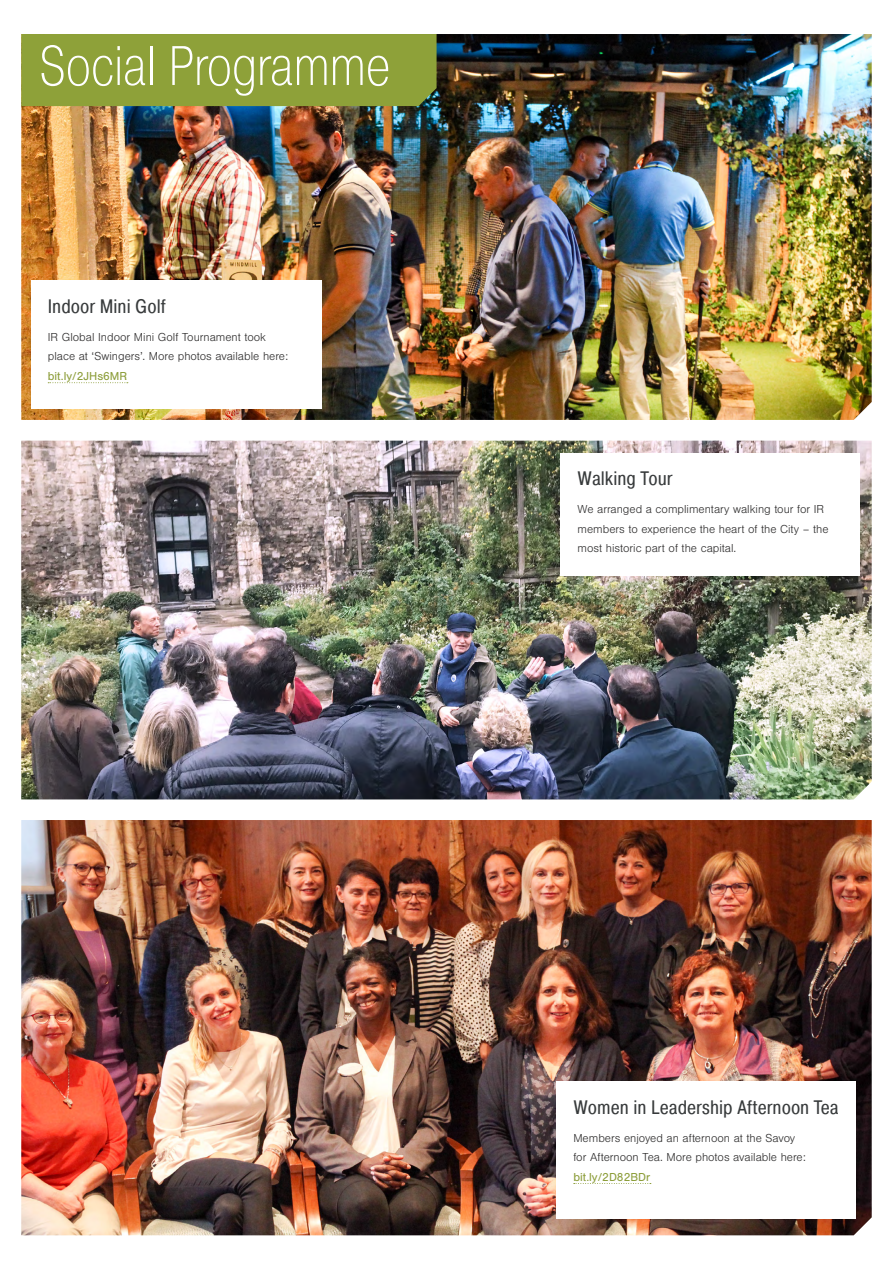
<style>
.page{position:relative;width:893px;height:1263px;background:#fff}
.page>*{position:absolute;margin:0;border:0;box-sizing:border-box;transform-origin:0 0}
.t1{font:200 55.5px "Pragmatica Cond";color:#fff}
.t2{font:19.5px "Pragmatica Cond";color:#373a3b}
.t3{font:300 12px/19.5px "Nimbus San";color:#302f2f}
.t4{font:12px "Nimbus San";color:#8d9e3b}
</style>
<div class="page">
<img style="left:21px;top:34px;width:851px;height:386px">
<svg style="left:21px;top:34px;width:416px;height:81px;background:#8a9a3d"></svg>
<img style="left:21px;top:441px;width:851px;height:358px">
<div style="left:31px;top:280px;width:290px;height:129px;background:#fff"></div>
<svg style="left:48px;top:382px;width:80px;height:1px"></svg>
<div style="left:561px;top:453px;width:299px;height:122px;background:#fff"></div>
<img style="left:21px;top:820px;width:851px;height:415px">
<div style="left:556px;top:1081px;width:300px;height:137px;background:#fff"></div>
<svg style="left:574px;top:1183px;width:77px;height:1px"></svg>
<h1 class="t1" style="left:39px;top:33px;width:353px">Social Programme</h1>
<h2 class="t2" style="left:48px;top:294px;width:119px">Indoor Mini Golf</h2>
<p class="t3" style="left:48px;top:327px;width:242px">IR Global Indoor Mini Golf Tournament took place at ‘Swingers’. More photos available here:</p>
<p class="t4" style="left:48px;top:369px;width:81px">bit.ly/2JHs6MR</p>
<h2 class="t2" style="left:578px;top:466px;width:97px">Walking Tour</h2>
<p class="t3" style="left:578px;top:500px;width:252px">We arranged a complimentary walking tour for IR members to experience the heart of the City – the most historic part of the capital.</p>
<h2 class="t2" style="left:573px;top:1095px;width:267px">Women in Leadership Afternoon Tea</h2>
<p class="t3" style="left:573px;top:1128px;width:234px">Members enjoyed an afternoon at the Savoy for Afternoon Tea. More photos available here:</p>
<p class="t4" style="left:573px;top:1170px;width:78px">bit.ly/2D82BDr</p>
</div>
